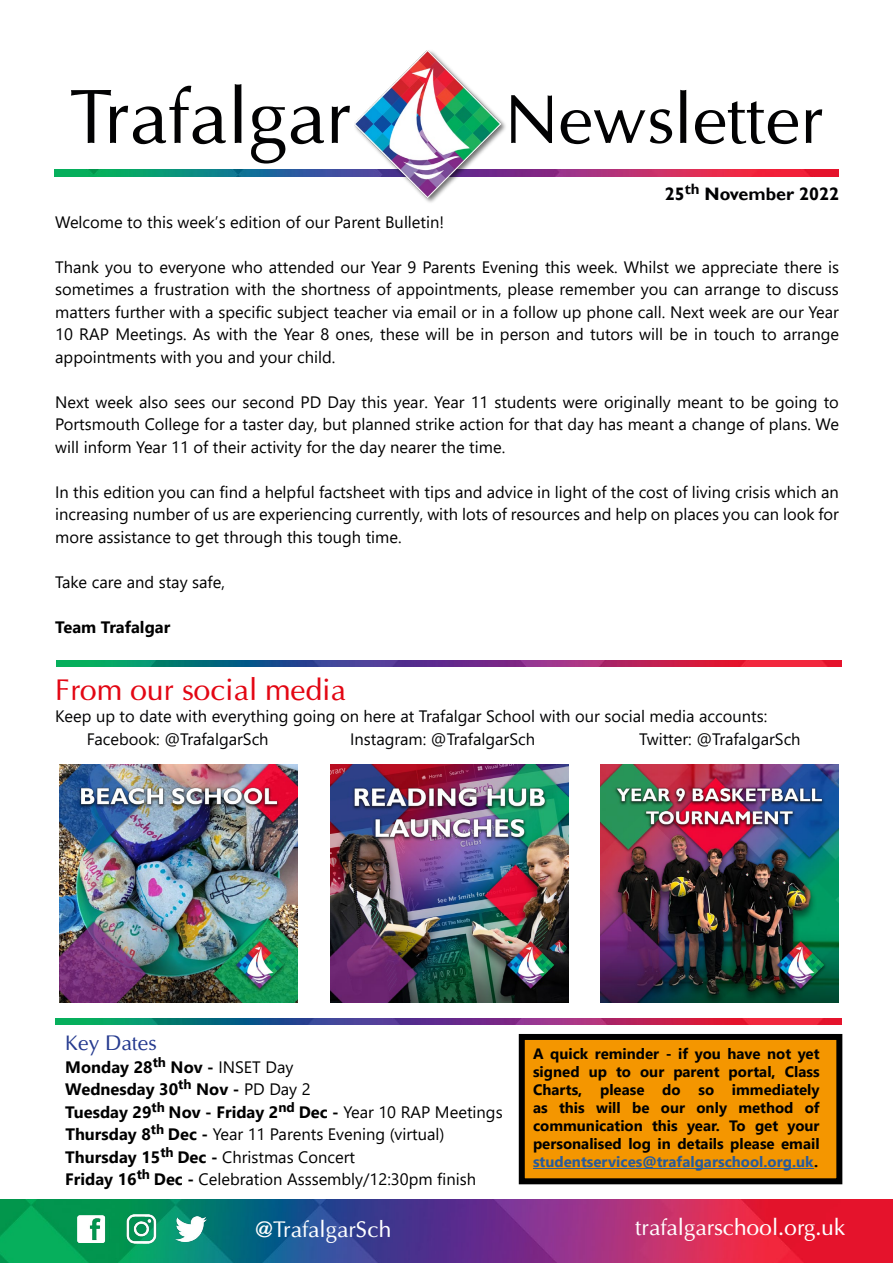
<style>
.page{position:relative;width:893px;height:1263px;background:#fff}
.page>*{position:absolute;margin:0;border:0;box-sizing:border-box;transform-origin:0 0}
.t1{font:76.5px "Optima";color:#020203}
.t2{font:69px "Optima";color:#020203}
.t3{font:30px "Optima";color:#e30613}
.t4{font:22.5px "Optima";color:#fff}
.t5{font:21px "Optima";color:#253a8f}
.t6{font:700 18px "Gill Sans";color:#020203}
.t7{font:16.5px/22.5px "Segoe UI";color:#000;text-align:justify}
.t8{font:16.5px/22.5px "Segoe UI";color:#020203}
.t9{font:700 16.5px "Segoe UI";color:#000}
.t10{font:700 15px/18px "Segoe UI";color:#000;text-align:justify}
.s1{font-weight:700}
.s2{color:#275b9b}
</style>
<div class="page">
<img style="left:54px;top:170px;width:785px;height:6px">
<img style="left:0;top:1199px;width:893px;height:64px">
<img style="left:176px;top:1216px;width:30px;height:25px">
<img style="left:121px;top:1214px;width:39px;height:30px">
<img style="left:78px;top:1215px;width:31px;height:28px">
<div style="left:353px;top:49px;width:155px;height:155px;background:#000;opacity:.55"></div>
<img style="left:354px;top:51px;width:147px;height:146px">
<img style="left:57px;top:660px;width:785px;height:6px">
<div style="left:522px;top:1037px;width:317px;height:144px;background:#f49600"></div>
<div style="left:519px;top:1034px;width:323px;height:150px;border:6px solid #000"></div>
<hr style="left:533px;top:1168px;width:281px;height:1px;background:#275b9b">
<img style="left:55px;top:1018px;width:786px;height:6px">
<img style="left:331px;top:764px;width:238px;height:238px">
<img style="left:601px;top:764px;width:238px;height:238px">
<img style="left:60px;top:764px;width:238px;height:238px">
<h1 class="t1" style="left:70px;top:70px;width:283px">Trafalgar</h1>
<h2 class="t2" style="left:505px;top:77px;width:320px">Newsletter</h2>
<p class="t6" style="left:665px;top:183px;width:176px">25<sup>th</sup> November 2022</p>
<p class="t7" style="left:55px;top:209px;width:390px">Welcome to this week’s edition of our Parent Bulletin!</p>
<p class="t7" style="left:55px;top:254px;width:785px">Thank you to everyone who attended our Year 9 Parents Evening this week. Whilst we appreciate there is sometimes a frustration with the shortness of appointments, please remember you can arrange to discuss matters further with a specific subject teacher via email or in a follow up phone call. Next week are our Year 10 RAP Meetings. As with the Year 8 ones, these will be in person and tutors will be in touch to arrange appointments with you and your child.</p>
<p class="t7" style="left:55px;top:389px;width:785px">Next week also sees our second PD Day this year. Year 11 students were originally meant to be going to Portsmouth College for a taster day, but planned strike action for that day has meant a change of plans. We will inform Year 11 of their activity for the day nearer the time.</p>
<p class="t7" style="left:55px;top:479px;width:785px">In this edition you can find a helpful factsheet with tips and advice in light of the cost of living crisis which an increasing number of us are experiencing currently, with lots of resources and help on places you can look for more assistance to get through this tough time.</p>
<p class="t7" style="left:55px;top:569px;width:171px">Take care and stay safe,</p>
<p class="t9" style="left:55px;top:611px;width:117px">Team Trafalgar</p>
<h3 class="t3" style="left:55px;top:671px;width:292px">From our social media</h3>
<p class="t8" style="left:87px;top:704px;width:682px;text-indent:-32px">Keep up to date with everything going on here at Trafalgar School with our social media accounts:<br>Facebook: @TrafalgarSch</p>
<p class="t8" style="left:350px;top:726px;width:187px">Instagram: @TrafalgarSch</p>
<p class="t8" style="left:639px;top:726px;width:163px">Twitter: @TrafalgarSch</p>
<p class="t5" style="left:65px;top:1030px;width:93px">Key Dates</p>
<p class="t7" style="left:65px;top:1054px;width:439px;text-align:left"><span class="s1">Monday 28</span><sup>th</sup> <span class="s1">Nov -</span> INSET Day<br><span class="s1">Wednesday 30</span><sup>th</sup> <span class="s1">Nov -</span> PD Day 2<br><span class="s1">Tuesday 29</span><sup>th</sup> <span class="s1">Nov - Friday 2</span><sup>nd</sup> <span class="s1">Dec -</span> Year 10 RAP Meetings <span class="s1">Thursday 8</span><sup>th</sup> <span class="s1">Dec -</span> Year 11 Parents Evening (virtual)<br><span class="s1">Thursday 15</span><sup>th</sup> <span class="s1">Dec -</span> Christmas Concert<br><span class="s1">Friday 16</span><sup>th</sup> <span class="s1">Dec -</span> Celebration Asssembly/12:30pm finish</p>
<p class="t10" style="left:533px;top:1044px;width:288px">A quick reminder - if you have not yet signed up to our parent portal, Class Charts, please do so immediately as this will be our only method of communication this year. To get your personalised log in details please email <span class="s2">studentservices@trafalgarschool.org.uk</span>.</p>
<h3 class="t4" style="left:255px;top:1215px;width:138px">@TrafalgarSch</h3>
<h3 class="t4" style="left:635px;top:1214px;width:212px">trafalgarschool.org.uk</h3>
</div>
